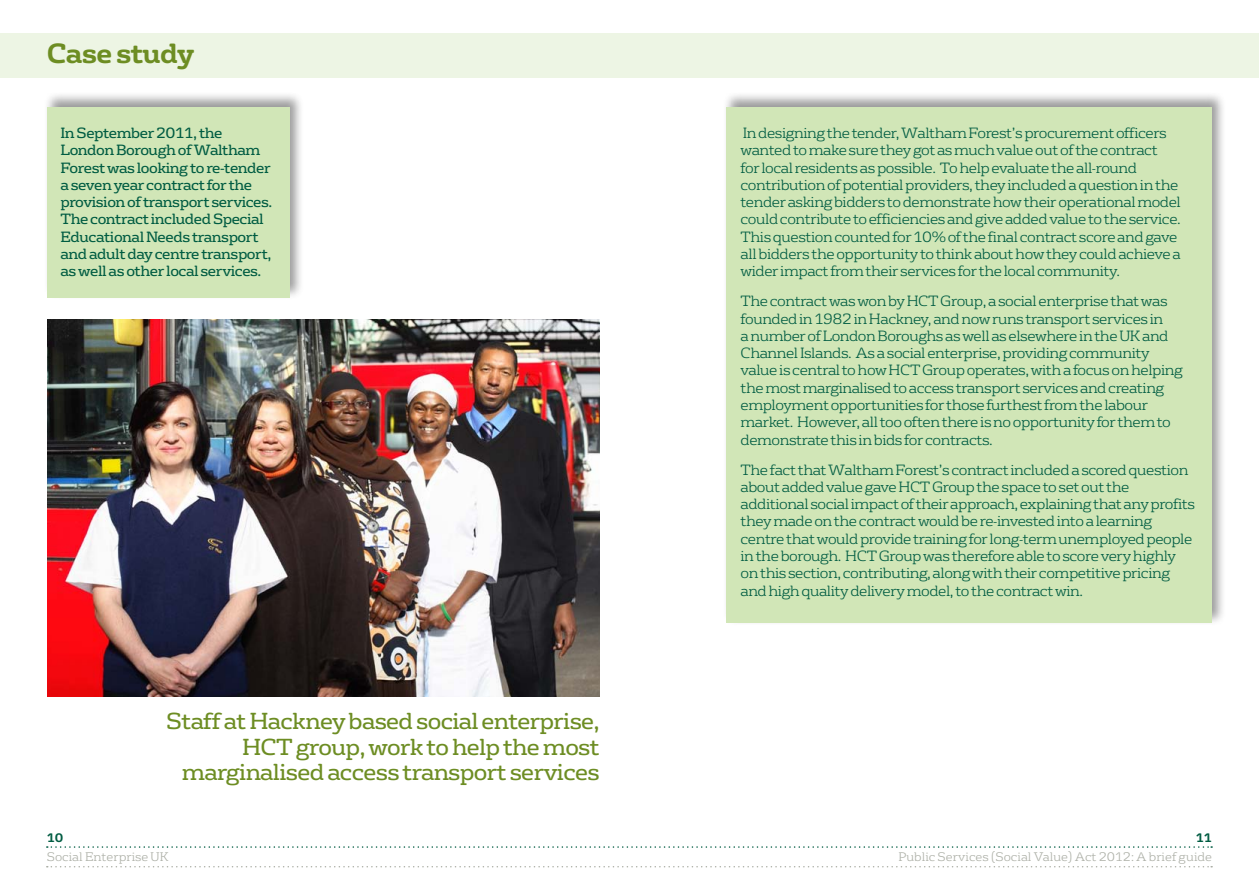
<style>
.page{position:relative;width:1259px;height:893px;background:#fff}
.page>*{position:absolute;margin:0;border:0;box-sizing:border-box;transform-origin:0 0}
.t1{font:700 27px "FS Rufus";letter-spacing:-.03em;color:#6d8d23}
.t2{font:22.5px/25.5px "FS Rufus";letter-spacing:-.03em;color:#6d8d23;text-align:right}
.t3{font:300 14.4px/17.2px "FS Rufus";letter-spacing:-.03em;color:#005c42}
.t4{font:14.4px/17.2px "FS Rufus";letter-spacing:-.03em;color:#005c42}
.t5{font:300 12px "FS Rufus";color:#acafa6}
.t6{font:700 12px "FS Rufus";color:#005c42}
</style>
<div class="page">
<svg style="left:47px;top:846px;width:1165px;height:2px"></svg>
<svg style="left:47px;top:866px;width:1165px;height:1px"></svg>
<div style="left:0;top:33px;width:1259px;height:45px;background:#edf5e4"></div>
<div style="left:43px;top:91px;width:261px;height:209px;background:#000;opacity:.4"></div>
<div style="left:47px;top:107px;width:242px;height:190px;background:#d1e6b7"></div>
<div style="left:722px;top:92px;width:504px;height:534px;background:#000;opacity:.4"></div>
<div style="left:726px;top:107px;width:485px;height:516px;background:#d1e6b7"></div>
<img style="left:47px;top:319px;width:553px;height:377px">
<h1 class="t1" style="left:47px;top:30px;width:149px">Case study</h1>
<p class="t4" style="left:60px;top:123px;width:213px">In September 2011, the<br>London Borough of Waltham<br>Forest was looking to re-tender a seven year contract for the provision of transport services.<br>The contract included Special<br>Educational Needs transport and adult day centre transport, as well as other local services.</p>
<p class="t3" style="left:740px;top:123px;width:442px">In designing the tender, Waltham Forest’s procurement officers wanted to make sure they got as much value out of the contract<br>for local residents as possible. To help evaluate the all-round contribution of potential providers, they included a question in the tender asking bidders to demonstrate how their operational model could contribute to efficiencies and give added value to the service.<br>This question counted for 10% of the final contract score and gave all bidders the opportunity to think about how they could achieve a wider impact from their services for the local community.</p>
<p class="t3" style="left:740px;top:291px;width:444px">The contract was won by HCT Group, a social enterprise that was founded in 1982 in Hackney, and now runs transport services in<br>a number of London Boroughs as well as elsewhere in the UK and Channel Islands. As a social enterprise, providing community value is central to how HCT Group operates, with a focus on helping the most marginalised to access transport services and creating employment opportunities for those furthest from the labour market. However, all too often there is no opportunity for them to demonstrate this in bids for contracts.</p>
<p class="t3" style="left:740px;top:460px;width:456px">The fact that Waltham Forest’s contract included a scored question about added value gave HCT Group the space to set out the additional social impact of their approach, explaining that any profits they made on the contract would be re-invested into a learning centre that would provide training for long-term unemployed people in the borough. HCT Group was therefore able to score very highly on this section, contributing, along with their competitive pricing and high quality delivery model, to the contract win.</p>
<h2 class="t2" style="left:166px;top:707px;width:435px">Staff at Hackney based social enterprise,<br>HCT group, work to help the most marginalised access transport services</h2>
<p class="t6" style="left:47px;top:828px;width:18px">10</p>
<p class="t6" style="left:1195px;top:828px;width:18px">11</p>
<p class="t5" style="left:47px;top:847px;width:123px">Social Enterprise UK</p>
<p class="t5" style="left:898px;top:847px;width:315px">Public Services (Social Value) Act 2012: A brief guide</p>
</div>
